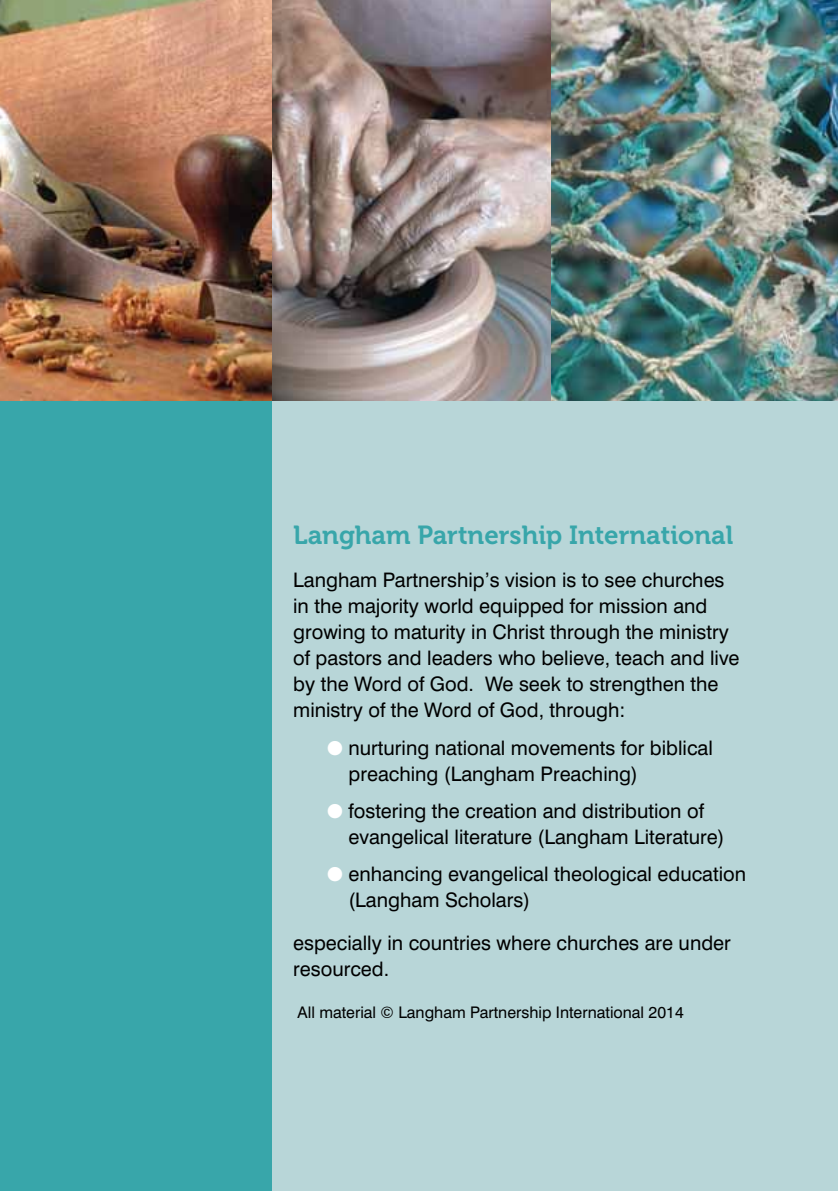
<style>
.page{position:relative;width:838px;height:1191px;background:#38a6aa}
.page>*{position:absolute;margin:0;border:0;box-sizing:border-box;transform-origin:0 0}
.t1{font:26px "Museo 700";color:#38a6aa}
.t2{font:20px/26px "Swiss 721 BT";color:#000}
.t3{font:16px "Swiss 721 BT";color:#000}
.s1{color:#fff}
</style>
<div class="page">
<div style="left:272px;top:0;width:566px;height:1191px;background:#b8d6d8"></div>
<img style="left:0;top:0;width:838px;height:400px">
<h1 class="t1" style="left:293px;top:520px;width:442px">Langham Partnership International</h1>
<p class="t2" style="left:293px;top:567px;width:448px">Langham Partnership’s vision is to see churches in the majority world equipped for mission and growing to maturity in Christ through the ministry of pastors and leaders who believe, teach and live by the Word of God. We seek to strengthen the ministry of the Word of God, through:</p>
<p class="t2" style="left:348px;top:734px;width:366px;text-indent:-21px"><span class="s1">●</span> nurturing national movements for biblical preaching (Langham Preaching)</p>
<p class="t2" style="left:348px;top:797px;width:377px;text-indent:-21px"><span class="s1">●</span> fostering the creation and distribution of evangelical literature (Langham Literature)</p>
<p class="t2" style="left:348px;top:861px;width:399px;text-indent:-21px"><span class="s1">●</span> enhancing evangelical theological education (Langham Scholars)</p>
<p class="t2" style="left:293px;top:930px;width:439px">especially in countries where churches are under resourced.</p>
<p class="t3" style="left:298px;top:1002px;width:388px">All material © Langham Partnership International 2014</p>
</div>
